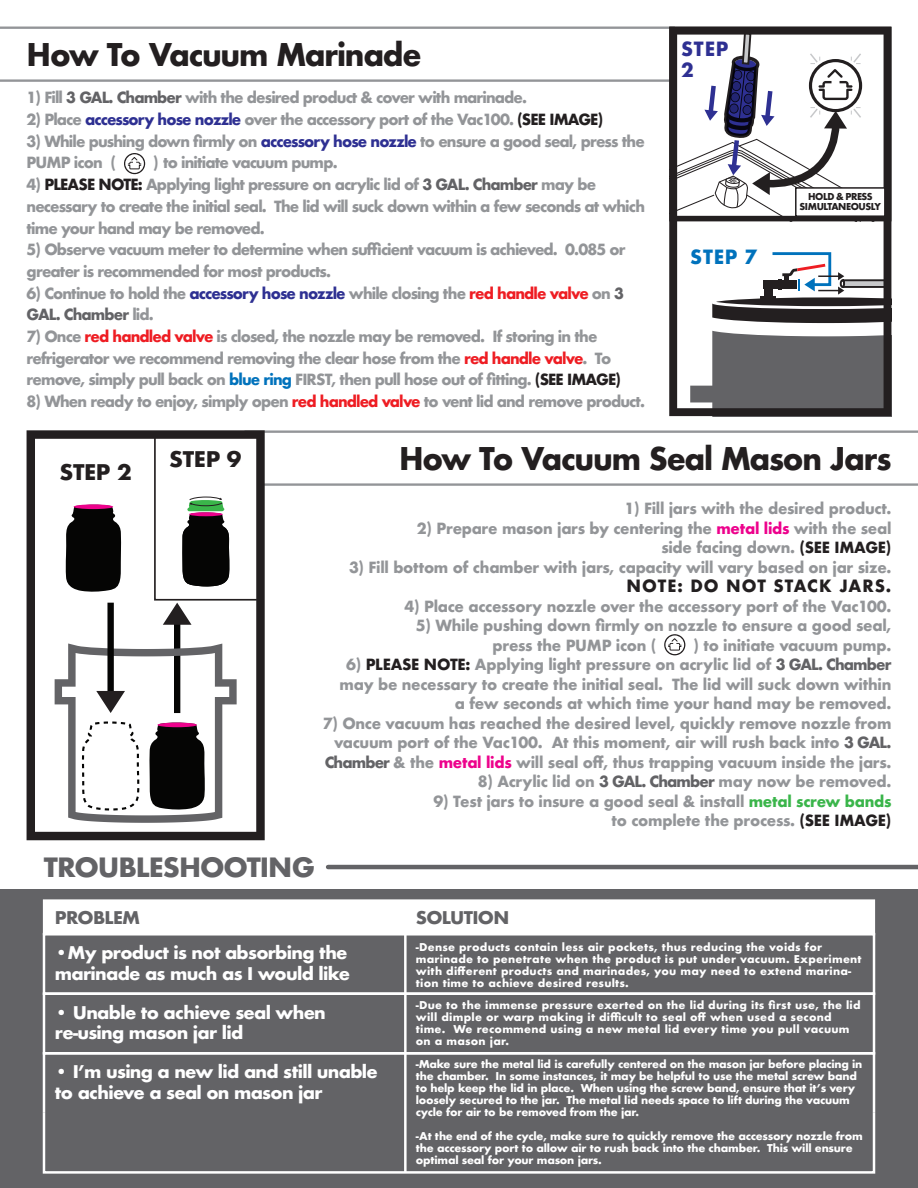
<style>
.page{position:relative;width:918px;height:1188px;background:#fff}
.page>*{position:absolute;margin:0;border:0;box-sizing:border-box;transform-origin:0 0}
.t1{font:700 30.45px "Futura";letter-spacing:-.04em;color:#231f20}
.t2{font:700 25.8px "Futura";letter-spacing:-.04em;color:#636366}
.t3{font:700 21.6px "Futura PT";color:#0072bc}
.t4{font:700 21.6px/21px "Futura PT";color:#2e3092}
.t5{font:700 21px "Futura";letter-spacing:-.02em;color:#231f20}
.t6{font:700 17.1px/20.2px "Futura";letter-spacing:-.04em;color:#fff}
.t7{font:700 17.1px "Futura";letter-spacing:-.04em;color:#636366}
.t8{font:700 16.5px "Futura";letter-spacing:.06em;color:#231f20}
.t9{font:700 15px/21.8px "Futura";letter-spacing:-.05em;color:#939598}
.t10{font:700 15px/19.5px "Futura";letter-spacing:-.02em;color:#939598;text-align:right}
.t11{font:700 10.5px/12px "Futura";letter-spacing:-.005em;color:#fff}
.t12{font:700 10.5px/12px "Futura";letter-spacing:.02em;color:#fff}
.t13{font:700 10.5px/10.6px "Futura PT";letter-spacing:-.04em;color:#231f20;text-align:center}
.s1{color:#636366}
.s2{color:#2e3092}
.s3{color:#231f20}
.s4{color:#ee1d23}
.s5{color:#0072bc}
.s6{color:#ed028c}
.s7{color:#3ab54a}
</style>
<div class="page">
<svg style="left:124px;top:153px;width:21px;height:22px"></svg>
<hr style="left:0;top:27px;width:675px;height:2px;background:#939598">
<hr style="left:0;top:79px;width:675px;height:3px;background:#939598">
<div style="left:0;top:890px;width:918px;height:298px;background:#636366"></div>
<hr style="left:245px;top:430px;width:673px;height:3px;background:#939598">
<hr style="left:261px;top:483px;width:657px;height:3px;background:#939598">
<svg style="left:27px;top:430px;width:238px;height:410px"></svg>
<div style="left:43px;top:933px;width:832px;height:62px;border:2px solid #fff"></div>
<hr style="left:404px;top:934px;width:3px;height:238px;background:#fff">
<div style="left:43px;top:992px;width:832px;height:63px;border:2px solid #fff"></div>
<div style="left:43px;top:1052px;width:832px;height:62px;border:2px solid #fff"></div>
<div style="left:43px;top:1112px;width:832px;height:62px;border:2px solid #fff"></div>
<div style="left:43px;top:899px;width:832px;height:36px;background:#fff;border:2px solid #fff"></div>
<hr style="left:328px;top:865px;width:590px;height:4px;background:#636366">
<svg style="left:664px;top:634px;width:22px;height:22px"></svg>
<div style="left:107px;top:603px;width:7px;height:103px;background:#050504"></div>
<svg style="left:55px;top:643px;width:182px;height:180px"></svg>
<hr style="left:157px;top:723px;width:40px;height:4px;background:#ed028c;border-radius:50%">
<svg style="left:669px;top:221px;width:222px;height:195px"></svg>
<svg style="left:66px;top:505px;width:55px;height:87px;background:#1d1d1c"></svg>
<div style="left:74px;top:504px;width:39px;height:5px;background:#ed028c;border-radius:50%"></div>
<svg style="left:153px;top:434px;width:106px;height:191px"></svg>
<svg style="left:669px;top:27px;width:222px;height:194px"></svg>
<h1 class="t1" style="left:27px;top:32px;width:397px">How To Vacuum Marinade</h1>
<p class="t9" style="left:27px;top:87px;width:502px">1) Fill <span class="s1">3 GAL. Chamber</span> with the desired product &amp; cover with marinade.</p>
<p class="t9" style="left:27px;top:108px;width:578px">2) Place <span class="s2">accessory hose nozzle</span> over the accessory port of the Vac100. <span class="s3">(SEE IMAGE)</span></p>
<p class="t9" style="left:27px;top:130px;width:620px">3) While pushing down firmly on <span class="s2">accessory hose nozzle</span> to ensure a good seal, press the<br>PUMP icon (</p>
<p class="t9" style="left:153px;top:152px;width:186px">) to initiate vacuum pump.</p>
<p class="t9" style="left:27px;top:174px;width:620px">4) <span class="s3">PLEASE NOTE:</span> Applying light pressure on acrylic lid of <span class="s1">3 GAL. Chamber</span> may be necessary to create the initial seal. The lid will suck down within a few seconds at which time your hand may be removed.</p>
<p class="t9" style="left:27px;top:239px;width:601px">5) Observe vacuum meter to determine when sufficient vacuum is achieved. 0.085 or greater is recommended for most products.</p>
<p class="t9" style="left:27px;top:282px;width:599px">6) Continue to hold the <span class="s2">accessory hose nozzle</span> while closing the <span class="s4">red handle valve</span> on <span class="s1">3<br>GAL. Chamber</span> lid.</p>
<p class="t9" style="left:27px;top:326px;width:596px">7) Once <span class="s4">red handled valve</span> is closed, the nozzle may be removed. If storing in the refrigerator we recommend removing the clear hose from the <span class="s4">red handle valve</span>. To remove, simply pull back on <span class="s5">blue ring</span> FIRST, then pull hose out of fitting. <span class="s3">(SEE IMAGE)</span></p>
<p class="t9" style="left:27px;top:391px;width:620px">8) When ready to enjoy, simply open <span class="s4">red handled valve</span> to vent lid and remove product.</p>
<h3 class="t4" style="left:681px;top:38px;width:49px">STEP<br>2</h3>
<h3 class="t3" style="left:690px;top:243px;width:68px">STEP 7</h3>
<p class="t13" style="left:800px;top:191px;width:83px">HOLD &amp; PRESS<br>SIMULTANEOUSLY</p>
<h3 class="t5" style="left:59px;top:457px;width:74px">STEP 2</h3>
<h3 class="t5" style="left:169px;top:443px;width:74px">STEP 9</h3>
<h1 class="t1" style="left:399px;top:436px;width:494px">How To Vacuum Seal Mason Jars</h1>
<p class="t10" style="left:624px;top:499px;width:268px">1) Fill jars with the desired product.</p>
<p class="t10" style="left:417px;top:518px;width:476px">2) Prepare mason jars by centering the <span class="s6">metal lids</span> with the seal side facing down. <span class="s3">(SEE IMAGE)</span></p>
<p class="t10" style="left:349px;top:557px;width:544px">3) Fill bottom of chamber with jars, capacity will vary based on jar size.</p>
<p class="t8" style="left:627px;top:574px;width:266px">NOTE: DO NOT STACK JARS.</p>
<p class="t10" style="left:405px;top:596px;width:488px">4) Place accessory nozzle over the accessory port of the Vac100.</p>
<p class="t10" style="left:493px;top:616px;width:400px;text-align:left;text-indent:-77px">5) While pushing down firmly on nozzle to ensure a good seal, press the PUMP icon (</p>
<p class="t10" style="left:693px;top:635px;width:199px">) to initiate vacuum pump.</p>
<p class="t10" style="left:340px;top:655px;width:553px">6) <span class="s3">PLEASE NOTE:</span> Applying light pressure on acrylic lid of <span class="s1">3 GAL. Chamber </span>may be necessary to create the initial seal. The lid will suck down within a few seconds at which time your hand may be removed.</p>
<p class="t10" style="left:323px;top:713px;width:570px">7) Once vacuum has reached the desired level, quickly remove nozzle from vacuum port of the Vac100. At this moment, air will rush back into <span class="s1">3 GAL.<br>Chamber</span> &amp; the <span class="s6">metal lids</span> will seal off, thus trapping vacuum inside the jars.</p>
<p class="t10" style="left:478px;top:772px;width:415px">8) Acrylic lid on <span class="s1">3 GAL. Chamber</span> may now be removed.</p>
<p class="t10" style="left:434px;top:791px;width:459px">9) Test jars to insure a good seal &amp; install <span class="s7">metal screw bands </span>to complete the process. <span class="s3">(SEE IMAGE)</span></p>
<h2 class="t2" style="left:44px;top:849px;width:273px">TROUBLESHOOTING</h2>
<p class="t7" style="left:55px;top:905px;width:87px">PROBLEM</p>
<p class="t7" style="left:416px;top:905px;width:95px">SOLUTION</p>
<p class="t6" style="left:55px;top:943px;width:297px">•My product is not absorbing the marinade as much as I would like</p>
<p class="t6" style="left:55px;top:1002px;width:272px">• Unable to achieve seal when re-using mason jar lid</p>
<p class="t6" style="left:55px;top:1062px;width:324px">• I’m using a new lid and still unable to achieve a seal on mason jar</p>
<p class="t12" style="left:416px;top:941px;width:447px">-Dense products contain less air pockets, thus reducing the voids for marinade to penetrate when the product is put under vacuum. Experiment with different products and marinades, you may need to extend marina&shy;tion time to achieve desired results.</p>
<p class="t12" style="left:416px;top:999px;width:446px">-Due to the immense pressure exerted on the lid during its first use, the lid will dimple or warp making it difficult to seal off when used a second time. We recommend using a new metal lid every time you pull vacuum on a mason jar.</p>
<p class="t11" style="left:416px;top:1058px;width:448px">-Make sure the metal lid is carefully centered on the mason jar before placing in the chamber. In some instances, it may be helpful to use the metal screw band to help keep the lid in place. When using the screw band, ensure that it’s very loosely secured to the jar. The metal lid needs space to lift during the vacuum cycle for air to be removed from the jar.</p>
<p class="t11" style="left:416px;top:1130px;width:449px">-At the end of the cycle, make sure to quickly remove the accessory nozzle from the accessory port to allow air to rush back into the chamber. This will ensure optimal seal for your mason jars.</p>
</div>
